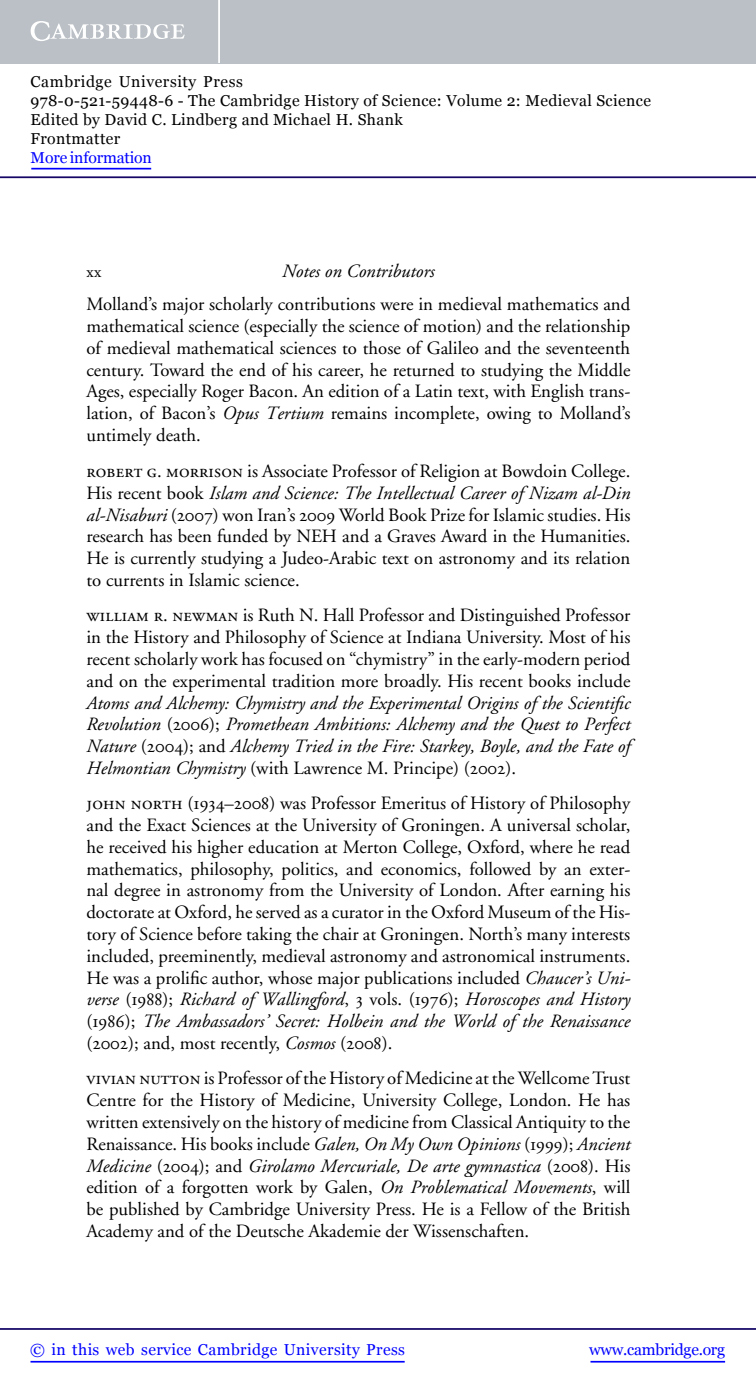
<style>
.page{position:relative;width:756px;height:1388px;background:#fff}
.page>*{position:absolute;margin:0;border:0;box-sizing:border-box;transform-origin:0 0}
.t1{font:18.72px/21.9px "Adobe Garamond";color:#000;text-align:justify}
.t2{font:18.72px/21.9px "Adobe Garamond Italic Os F";color:#000;text-align:justify}
.t3{font:16.97px "Adobe Garamond";color:#000}
.t4{font:15.75px/18.9px "Georgia";letter-spacing:.025em;color:#000}
.t5{font:15.75px "Georgia";letter-spacing:.025em;color:#00f}
.t6{font:15.75px "Georgia";letter-spacing:-.015em;color:#00f}
.t7{font:15.75px "Georgia";letter-spacing:-.01em;color:#00f}
.s1{font-family:"Adobe Garamond Italic Os F"}
.s2{font-family:"Adobe Garamond Regular SC"}
.s3{font-family:"Adobe Garamond"}
.s4{font-family:"Adobe Garamond Exp"}
</style>
<div class="page">
<hr style="left:591px;top:1361px;width:134px;height:1px;background:#00f">
<hr style="left:0;top:1328px;width:756px;height:2px;background:#150666">
<hr style="left:31px;top:1361px;width:374px;height:1px;background:#00f">
<div style="left:0;top:0;width:756px;height:63px;background:#bac0c6"></div>
<svg style="left:31px;top:21px;width:154px;height:20px"></svg>
<hr style="left:218px;top:0;width:2px;height:63px;background:#fff">
<hr style="left:0;top:176px;width:756px;height:2px;background:#150666">
<hr style="left:31px;top:168px;width:120px;height:1px;background:#00f">
<p class="t4" style="left:31px;top:72px;width:622px">Cambridge University Press<br>978-0-521-59448-6 - The Cambridge History of Science: Volume 2: Medieval Science Edited by David C. Lindberg and Michael H. Shank<br>Frontmatter</p>
<p class="t7" style="left:31px;top:148px;width:123px">More information</p>
<p class="t3" style="left:86px;top:265px;width:16px">xx</p>
<p class="t2" style="left:282px;top:262px;width:154px">Notes on Contributors</p>
<p class="t1" style="left:86px;top:295px;width:545px">Molland’s major scholarly contributions were in medieval mathematics and mathematical science (especially the science of motion) and the relationship of medieval mathematical sciences to those of Galileo and the seventeenth century. Toward the end of his career, he returned to studying the Middle Ages, especially Roger Bacon. An edition of a Latin text, with English trans&shy;lation, of Bacon’s <span class="s1">Opus Tertium</span> remains incomplete, owing to Molland’s untimely death.</p>
<p class="t1" style="left:86px;top:462px;width:545px"><span class="s2">robert g. morrison</span> is Associate Professor of Religion at Bowdoin College.</p>
<p class="t2" style="left:86px;top:484px;width:545px"><span class="s3">His recent book</span> Islam and Science: The Intellectual Career of Nizam al-Din</p>
<p class="t1" style="left:86px;top:505px;width:545px"><span class="s1">al-Nisaburi</span> (<span class="s4">2007</span>) won Iran’s <span class="s4">2009</span> World Book Prize for Islamic studies. His research has been funded by NEH and a Graves Award in the Humanities.<br>He is currently studying a Judeo-Arabic text on astronomy and its relation to currents in Islamic science.</p>
<p class="t1" style="left:86px;top:606px;width:545px"><span class="s2">william r. newman</span> is Ruth N. Hall Professor and Distinguished Professor in the History and Philosophy of Science at Indiana University. Most of his recent scholarly work has focused on “chymistry” in the early-modern period and on the experimental tradition more broadly. His recent books include</p>
<p class="t2" style="left:86px;top:693px;width:545px">Atoms and Alchemy: Chymistry and the Experimental Origins of the Scientific Revolution <span class="s3">(</span><span class="s4">2006</span><span class="s3">);</span> Promethean Ambitions: Alchemy and the Quest to Perfect Nature <span class="s3">(</span><span class="s4">2004</span><span class="s3">); and</span> Alchemy Tried in the Fire: Starkey, Boyle, and the Fate of</p>
<p class="t1" style="left:86px;top:752px;width:545px;line-height:35.4px"><span class="s1">Helmontian Chymistry</span> (with Lawrence M. Principe) (<span class="s4">2002</span>).<br><span class="s2">john north</span> (<span class="s4">1934</span>–<span class="s4">2008</span>) was Professor Emeritus of History of Philosophy</p>
<p class="t1" style="left:86px;top:816px;width:545px">and the Exact Sciences at the University of Groningen. A universal scholar, he received his higher education at Merton College, Oxford, where he read mathematics, philosophy, politics, and economics, followed by an exter&shy;nal degree in astronomy from the University of London. After earning his doctorate at Oxford, he served as a curator in the Oxford Museum of the His&shy;tory of Science before taking the chair at Groningen. North’s many interests included, preeminently, medieval astronomy and astronomical instruments.<br>He was a prolific author, whose major publications included <span class="s1">Chaucer’s Uni-</span></p>
<p class="t2" style="left:86px;top:990px;width:545px">verse <span class="s3">(</span><span class="s4">1988</span><span class="s3">);</span> Richard of Wallingford<span class="s3">,</span> <span class="s4">3</span> <span class="s3">vols. (</span><span class="s4">1976</span><span class="s3">);</span> Horoscopes and History <span class="s3">(</span><span class="s4">1986</span><span class="s3">);</span> The Ambassadors’ Secret: Holbein and the World of the Renaissance</p>
<p class="t1" style="left:86px;top:1027px;width:545px;line-height:35.4px">(<span class="s4">2002</span>); and, most recently, <span class="s1">Cosmos</span> (<span class="s4">2008</span>).<br><span class="s2">vivian nutton</span> is Professor of the History of Medicine at the Wellcome Trust</p>
<p class="t1" style="left:86px;top:1091px;width:545px">Centre for the History of Medicine, University College, London. He has written extensively on the history of medicine from Classical Antiquity to the Renaissance. His books include <span class="s1">Galen, On My Own Opinions</span> (<span class="s4">1999</span>); <span class="s1">Ancient</span></p>
<p class="t2" style="left:86px;top:1156px;width:545px">Medicine <span class="s3">(</span><span class="s4">2004</span><span class="s3">); and</span> Girolamo Mercuriale, De arte gymnastica <span class="s3">(</span><span class="s4">2008</span><span class="s3">). His</span></p>
<p class="t1" style="left:86px;top:1178px;width:545px">edition of a forgotten work by Galen, <span class="s1">On Problematical Movements</span>, will be published by Cambridge University Press. He is a Fellow of the British Academy and of the Deutsche Akademie der Wissenschaften.</p>
<p class="t5" style="left:30px;top:1340px;width:376px">© in this web service Cambridge University Press</p>
<p class="t6" style="left:589px;top:1340px;width:137px">www.cambridge.org</p>
</div>
